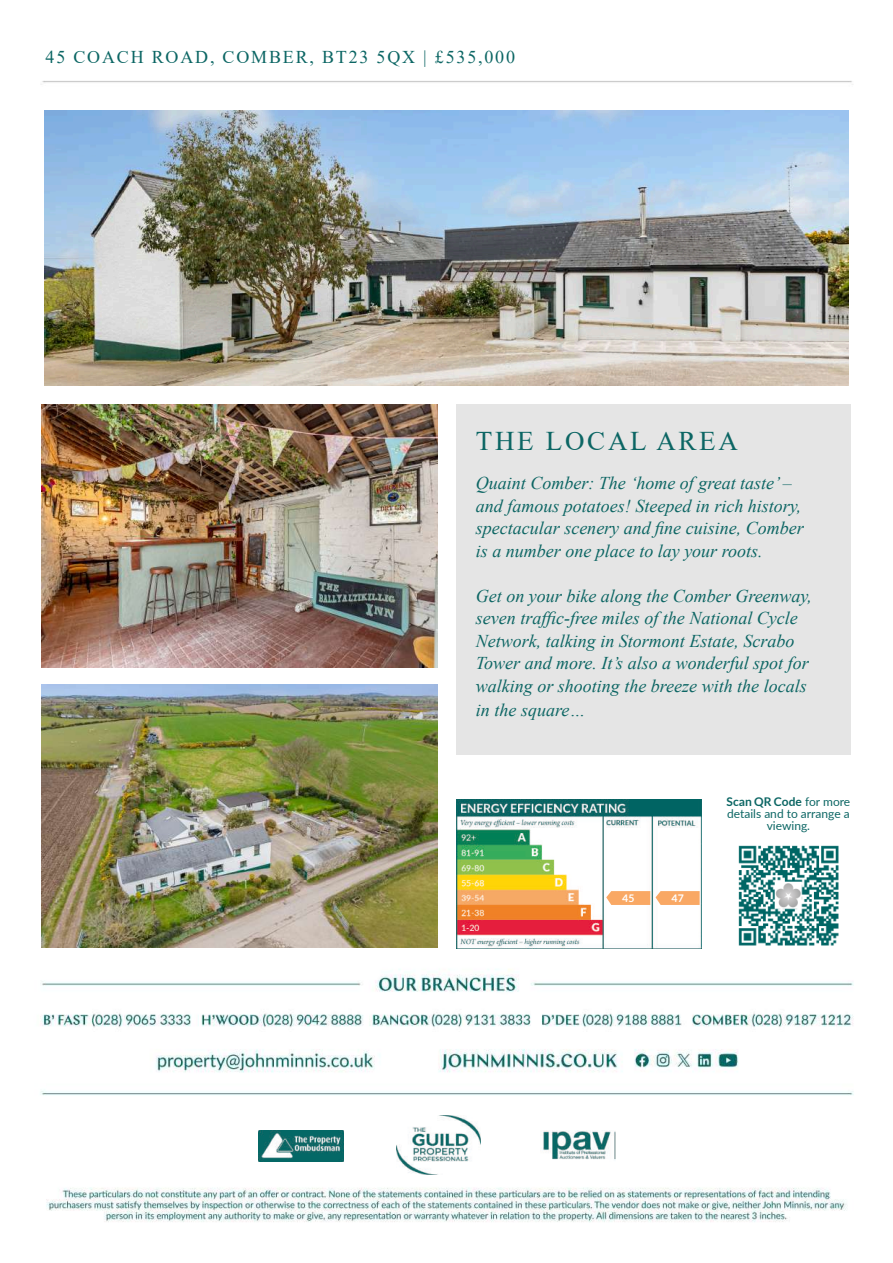
<style>
.page{position:relative;width:893px;height:1263px;background:#fff}
.page>*{position:absolute;margin:0;border:0;box-sizing:border-box;transform-origin:0 0}
.t1{font:27px "Times New Roman";letter-spacing:.1em;color:#0c6664}
.t2{font:italic 18px/22.5px "Times New Roman";color:#0d6664}
.t3{font:18px "Times New Roman";letter-spacing:.1em;color:#0c6664}
.t4{font:12px/12px "Lato";color:#0c6664;text-align:center}
.t5{font:700 10.5px "Lato";color:#fff}
.s1{font-weight:700}
</style>
<div class="page">
<img style="left:40px;top:81px;width:814px;height:1141px">
<img style="left:540px;top:1130px;width:76px;height:32px">
<img style="left:258px;top:1130px;width:86px;height:32px">
<img style="left:397px;top:1115px;width:83px;height:59px">
<img style="left:734px;top:842px;width:108px;height:108px">
<img style="left:456px;top:800px;width:246px;height:149px">
<svg style="left:606px;top:891px;width:44px;height:14px"></svg>
<svg style="left:656px;top:891px;width:44px;height:14px"></svg>
<img style="left:44px;top:110px;width:805px;height:276px">
<img style="left:42px;top:404px;width:395px;height:264px">
<img style="left:42px;top:684px;width:395px;height:264px">
<div style="left:456px;top:404px;width:394px;height:350px;background:#e5e5e5"></div>
<p class="t3" style="left:46px;top:50px;width:471px">45 COACH ROAD, COMBER, BT23 5QX | £535,000</p>
<h1 class="t1" style="left:476px;top:432px;width:264px">THE LOCAL AREA</h1>
<p class="t2" style="left:476px;top:474px;width:329px">Quaint Comber: The ‘home of great taste’ – and famous potatoes! Steeped in rich history, spectacular scenery and fine cuisine, Comber is a number one place to lay your roots.</p>
<p class="t2" style="left:476px;top:586px;width:338px">Get on your bike along the Comber Greenway, seven traffic-free miles of the National Cycle Network, talking in Stormont Estate, Scrabo Tower and more. It’s also a wonderful spot for walking or shooting the breeze with the locals</p>
<p class="t2" style="left:476px;top:701px;width:111px">in the square…</p>
<p class="t5" style="left:622px;top:893px;width:14px">45</p>
<p class="t5" style="left:672px;top:893px;width:14px">47</p>
<p class="t4" style="left:727px;top:797px;width:125px"><span class="s1">Scan QR Code</span> for more details and to arrange a viewing.</p>
</div>
